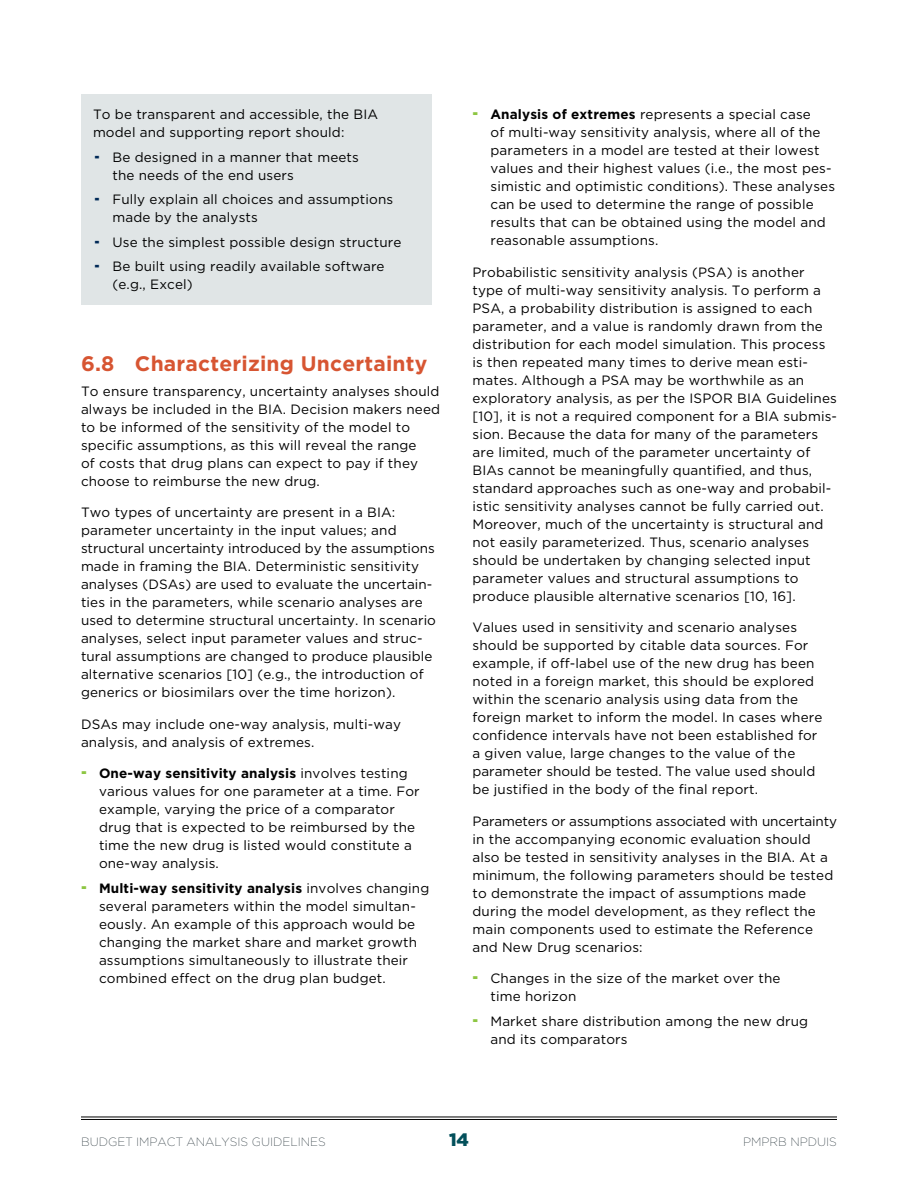
<style>
.page{position:relative;width:918px;height:1188px;background:#fff}
.page>*{position:absolute;margin:0;border:0;box-sizing:border-box;transform-origin:0 0}
.t1{font:700 21px "Gotham HTF";letter-spacing:.01em;color:#d75532}
.t2{font:900 18px "Gotham HTF";color:#03505b}
.t3{font:13.5px/18px "Gotham HTF";letter-spacing:.01em;color:#000}
.t4{font:200 12px "Gotham HTF";color:#303c42}
.s1{font-weight:700}
</style>
<div class="page">
<hr style="left:81px;top:1117px;width:756px;height:1px;background:#000">
<hr style="left:81px;top:1119px;width:756px;height:1px;background:#000">
<div style="left:81px;top:94px;width:351px;height:59px;background:#e0e5e6"></div>
<div style="left:81px;top:144px;width:351px;height:51px;background:#e0e5e6"></div>
<div style="left:81px;top:186px;width:351px;height:52px;background:#e0e5e6"></div>
<div style="left:81px;top:229px;width:351px;height:33px;background:#e0e5e6"></div>
<div style="left:81px;top:253px;width:351px;height:52px;background:#e0e5e6"></div>
<p class="t3" style="left:93px;top:105px;width:287px">To be transparent and accessible, the BIA model and supporting report should:</p>
<p class="t3" style="left:112px;top:148px;width:248px">Be designed in a manner that meets the needs of the end users</p>
<p class="t3" style="left:112px;top:190px;width:282px">Fully explain all choices and assumptions made by the analysts</p>
<p class="t3" style="left:112px;top:230px;width:290px;line-height:24.5px">Use the simplest possible design structure<br>Be built using readily available software</p>
<p class="t3" style="left:112px;top:275px;width:82px">(e.g., Excel)</p>
<h1 class="t1" style="left:81px;top:351px;width:348px">6.8 Characterizing Uncertainty</h1>
<p class="t3" style="left:81px;top:382px;width:361px">To ensure transparency, uncertainty analyses should always be included in the BIA. Decision makers need to be informed of the sensitivity of the model to specific assumptions, as this will reveal the range<br>of costs that drug plans can expect to pay if they choose to reimburse the new drug.</p>
<p class="t3" style="left:81px;top:503px;width:357px">Two types of uncertainty are present in a BIA: parameter uncertainty in the input values; and structural uncertainty introduced by the assumptions made in framing the BIA. Deterministic sensitivity analyses (DSAs) are used to evaluate the uncertain&shy;ties in the parameters, while scenario analyses are used to determine structural uncertainty. In scenario analyses, select input parameter values and struc&shy;tural assumptions are changed to produce plausible alternative scenarios [10] (e.g., the introduction of generics or biosimilars over the time horizon).</p>
<p class="t3" style="left:81px;top:715px;width:322px">DSAs may include one-way analysis, multi-way analysis, and analysis of extremes.</p>
<p class="t3" style="left:99px;top:764px;width:322px"><span class="s1">One-way sensitivity analysis</span> involves testing various values for one parameter at a time. For example, varying the price of a comparator drug that is expected to be reimbursed by the time the new drug is listed would constitute a one-way analysis.</p>
<p class="t3" style="left:99px;top:879px;width:332px"><span class="s1">Multi-way sensitivity analysis</span> involves changing several parameters within the model simultan&shy;eously. An example of this approach would be changing the market share and market growth assumptions simultaneously to illustrate their combined effect on the drug plan budget.</p>
<p class="t3" style="left:490px;top:105px;width:346px"><span class="s1">Analysis of extremes</span> represents a special case<br>of multi-way sensitivity analysis, where all of the parameters in a model are tested at their lowest values and their highest values (i.e., the most pes&shy;simistic and optimistic conditions). These analyses can be used to determine the range of possible results that can be obtained using the model and reasonable assumptions.</p>
<p class="t3" style="left:473px;top:263px;width:366px">Probabilistic sensitivity analysis (PSA) is another type of multi-way sensitivity analysis. To perform a PSA, a probability distribution is assigned to each parameter, and a value is randomly drawn from the distribution for each model simulation. This process is then repeated many times to derive mean esti&shy;mates. Although a PSA may be worthwhile as an exploratory analysis, as per the ISPOR BIA Guidelines [10], it is not a required component for a BIA submis&shy;sion. Because the data for many of the parameters are limited, much of the parameter uncertainty of BIAs cannot be meaningfully quantified, and thus, standard approaches such as one-way and probabil&shy;istic sensitivity analyses cannot be fully carried out.<br>Moreover, much of the uncertainty is structural and not easily parameterized. Thus, scenario analyses should be undertaken by changing selected input parameter values and structural assumptions to produce plausible alternative scenarios [10, 16].</p>
<p class="t3" style="left:473px;top:618px;width:351px">Values used in sensitivity and scenario analyses should be supported by citable data sources. For example, if off-label use of the new drug has been noted in a foreign market, this should be explored within the scenario analysis using data from the foreign market to inform the model. In cases where confidence intervals have not been established for a given value, large changes to the value of the parameter should be tested. The value used should be justified in the body of the final report.</p>
<p class="t3" style="left:473px;top:812px;width:366px">Parameters or assumptions associated with uncertainty in the accompanying economic evaluation should also be tested in sensitivity analyses in the BIA. At a minimum, the following parameters should be tested to demonstrate the impact of assumptions made during the model development, as they reflect the main components used to estimate the Reference and New Drug scenarios:</p>
<p class="t3" style="left:490px;top:969px;width:291px">Changes in the size of the market over the time horizon</p>
<p class="t3" style="left:490px;top:1012px;width:319px">Market share distribution among the new drug and its comparators</p>
<p class="t4" style="left:81px;top:1135px;width:246px">BUDGET IMPACT ANALYSIS GUIDELINES</p>
<h2 class="t2" style="left:449px;top:1129px;width:21px">14</h2>
<p class="t4" style="left:743px;top:1135px;width:95px">PMPRB NPDUIS</p>
</div>
